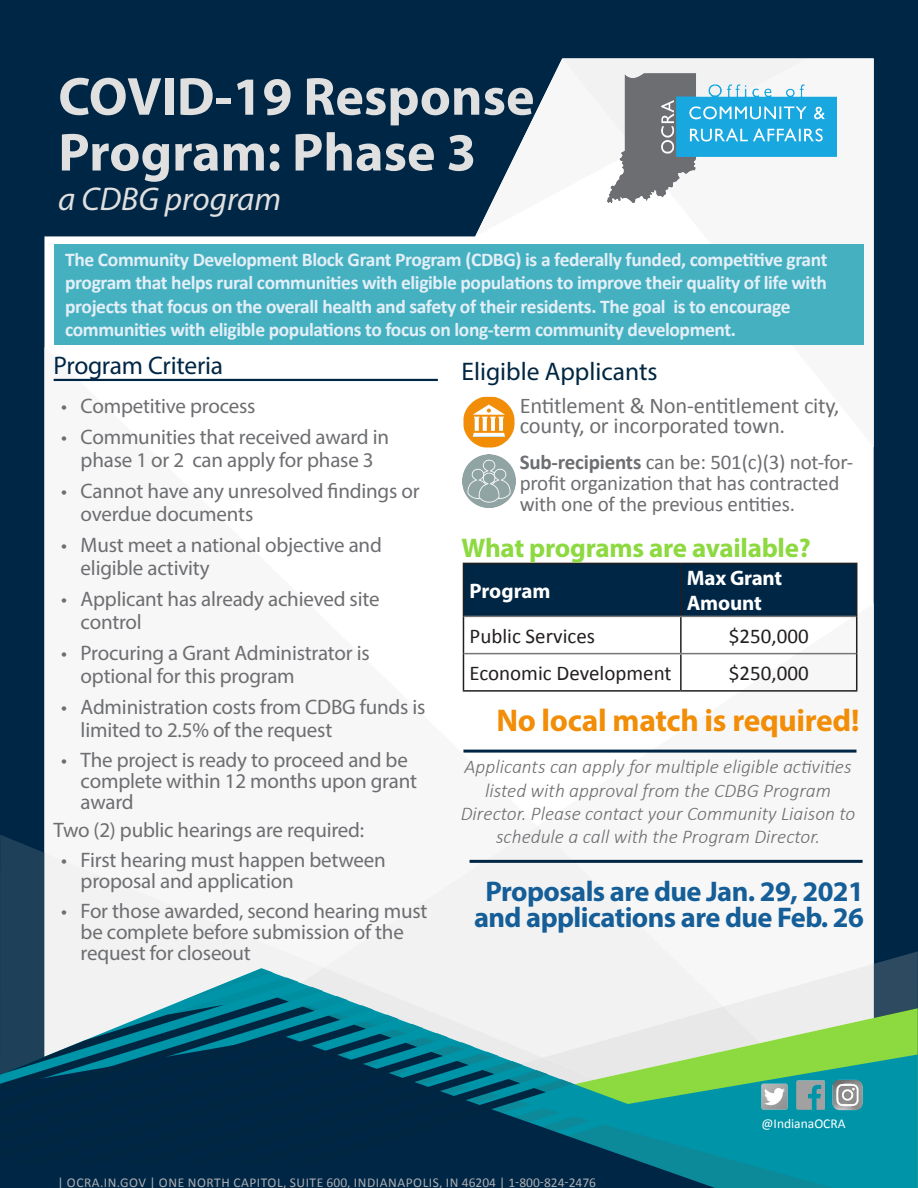
<style>
.page{position:relative;width:918px;height:1188px;background:#002645}
.page>*{position:absolute;margin:0;border:0;box-sizing:border-box;transform-origin:0 0}
.t1{font:700 54px/55.8px "Myriad Pro";color:#e0e0e0}
.t2{font:italic 33px "Myriad Pro";color:#e0e0e0}
.t3{font:700 31.5px "Myriad Pro";letter-spacing:-.01em;color:#f18d06}
.Bullets{font:700 28.5px/25.5px "Myriad Pro";letter-spacing:-.02em;color:#155e98;text-align:center}
.Bullets-2{font:700 27px "Myriad Pro";letter-spacing:-.01em;color:#8cd940}
.sidebar_text_OCRA_in{font:25.5px "Myriad Pro";color:#002642}
.Bullets-3{font:25.5px "Myriad Pro";letter-spacing:-.01em;color:#002645}
.Bullets-4{font:22.5px/19.5px "Calibri";letter-spacing:-.01em;color:#6d6e71}
.Bullets-5{font:21px/22.5px "Myriad Pro";letter-spacing:-.01em;color:#6d6e71}
.Bullets-6{font:21px/21px "Calibri";letter-spacing:-.01em;color:#6d6e71}
.t4{font:21px "Calibri";color:#231f20}
.t5{font:700 21px/25.2px "Myriad Pro";letter-spacing:-.01em;color:#fff}
.t6{font:700 19.5px/23.4px "Calibri";letter-spacing:-.02em;color:#e4eff8}
.t7{font:italic 300 19.5px/23.4px "Calibri";color:#6d6e71;text-align:center}
.t8{font:13.5px "Calibri";letter-spacing:.04em;color:#adaeb2}
.t9{font:13.5px "Calibri";color:#fff}
.s1{font-weight:700}
</style>
<div class="page">
<div style="left:44px;top:236px;width:830px;height:367px;background:#fff"></div>
<div style="left:537px;top:603px;width:337px;height:232px;background:#f7f7f7"></div>
<div style="left:636px;top:58px;width:238px;height:389px;background:#fff"></div>
<svg style="left:475px;top:58px;width:333px;height:178px"></svg>
<div style="left:44px;top:347px;width:493px;height:488px;background:#f7f7f7"></div>
<div style="left:324px;top:826px;width:399px;height:9px;background:#f7f7f7"></div>
<svg style="left:781px;top:1164px;width:137px;height:24px;background:#0192a6"></svg>
<svg style="left:647px;top:1164px;width:134px;height:24px;fill:#0d8a99"></svg>
<svg style="left:0;top:835px;width:918px;height:329px"></svg>
<img style="left:608px;top:73px;width:229px;height:130px">
<div style="left:54px;top:244px;width:810px;height:101px;background:#45b1c0"></div>
<img style="left:463px;top:396px;width:52px;height:52px">
<img style="left:463px;top:455px;width:53px;height:53px">
<hr style="left:463px;top:750px;width:394px;height:3px;background:#002645">
<svg style="left:464px;top:564px;width:392px;height:52px"></svg>
<hr style="left:463px;top:563px;width:218px;height:1px;background:#231f20">
<hr style="left:463px;top:564px;width:1px;height:52px;background:#231f20">
<hr style="left:681px;top:563px;width:176px;height:1px;background:#231f20">
<hr style="left:680px;top:564px;width:2px;height:52px;background:#231f20">
<hr style="left:856px;top:564px;width:1px;height:52px;background:#231f20">
<hr style="left:463px;top:616px;width:1px;height:38px;background:#231f20">
<hr style="left:680px;top:617px;width:2px;height:36px;background:#231f20">
<hr style="left:856px;top:616px;width:1px;height:38px;background:#231f20">
<hr style="left:463px;top:654px;width:1px;height:36px;background:#231f20">
<hr style="left:680px;top:654px;width:2px;height:36px;background:#231f20">
<hr style="left:856px;top:654px;width:1px;height:36px;background:#231f20">
<hr style="left:463px;top:690px;width:218px;height:2px;background:#231f20">
<hr style="left:681px;top:690px;width:176px;height:2px;background:#231f20">
<hr style="left:464px;top:616px;width:217px;height:1px;background:#757679">
<hr style="left:681px;top:616px;width:175px;height:1px;background:#757679">
<hr style="left:464px;top:653px;width:217px;height:1px;background:#757679">
<hr style="left:681px;top:653px;width:175px;height:1px;background:#757679">
<img style="left:761px;top:1082px;width:28px;height:28px">
<img style="left:797px;top:1081px;width:28px;height:28px">
<img style="left:832px;top:1079px;width:32px;height:32px">
<hr style="left:54px;top:379px;width:384px;height:2px;background:#002645">
<hr style="left:470px;top:860px;width:393px;height:3px;background:#002645">
<p class="t1" style="left:58px;top:67px;width:478px">COVID-19 Response<br>Program: Phase 3</p>
<p class="t2" style="left:58px;top:179px;width:224px">a CDBG program</p>
<p class="t6" style="left:65px;top:248px;width:764px">The Community Development Block Grant Program (CDBG) is a federally funded, competitive grant program that helps rural communities with eligible populations to improve their quality of life with projects that focus on the overall health and safety of their residents. The goal is to encourage communities with eligible populations to focus on long-term community development.</p>
<p class="sidebar_text_OCRA_in" style="left:462px;top:356px;width:198px">Eligible Applicants</p>
<p class="Bullets-4" style="left:520px;top:396px;width:321px">Entitlement &amp; Non-entitlement city, county, or incorporated town.</p>
<p class="Bullets-6" style="left:520px;top:452px;width:335px"><span class="s1">Sub-recipients</span> can be: 501(c)(3) not-for&shy;profit organization that has contracted with one of the previous entities.</p>
<p class="Bullets-3" style="left:54px;top:349px;width:171px">Program Criteria</p>
<p class="Bullets-5" style="left:61px;top:394px;width:196px">• Competitive process</p>
<p class="Bullets-5" style="left:61px;top:426px;width:329px;text-align:center">• Communities that received award in phase 1 or 2 can apply for phase 3</p>
<p class="Bullets-5" style="left:81px;top:480px;width:341px;text-indent:-20px">• Cannot have any unresolved findings or overdue documents</p>
<p class="Bullets-5" style="left:81px;top:534px;width:303px;text-indent:-20px">• Must meet a national objective and eligible activity</p>
<p class="Bullets-5" style="left:81px;top:588px;width:300px;text-indent:-20px">• Applicant has already achieved site control</p>
<p class="Bullets-5" style="left:81px;top:642px;width:291px;text-indent:-20px">• Procuring a Grant Administrator is optional for this program</p>
<p class="Bullets-5" style="left:81px;top:696px;width:346px;text-indent:-20px">• Administration costs from CDBG funds is limited to 2.5% of the request</p>
<p class="Bullets-5" style="left:81px;top:749px;width:338px;line-height:21px;text-indent:-20px">• The project is ready to proceed and be complete within 12 months upon grant award</p>
<p class="Bullets-5" style="left:54px;top:819px;width:312px">Two (2) public hearings are required:</p>
<p class="Bullets-5" style="left:81px;top:849px;width:307px;line-height:21px;text-indent:-20px">• First hearing must happen between proposal and application</p>
<p class="Bullets-5" style="left:81px;top:900px;width:348px;line-height:21px;text-indent:-20px">• For those awarded, second hearing must be complete before submission of the request for closeout</p>
<p class="Bullets-2" style="left:462px;top:530px;width:351px">What programs are available?</p>
<p class="t5" style="left:687px;top:565px;width:97px">Max Grant<br>Amount</p>
<p class="t5" style="left:469px;top:577px;width:83px">Program</p>
<p class="t4" style="left:469px;top:623px;width:127px">Public Services</p>
<p class="t4" style="left:729px;top:623px;width:81px">$250,000</p>
<p class="t4" style="left:469px;top:660px;width:204px">Economic Development</p>
<p class="t4" style="left:729px;top:660px;width:81px">$250,000</p>
<p class="t3" style="left:496px;top:700px;width:365px">No local match is required!</p>
<p class="t7" style="left:461px;top:755px;width:396px">Applicants can apply for multiple eligible activities listed with approval from the CDBG Program Director. Please contact your Community Liaison to schedule a call with the Program Director.</p>
<p class="Bullets" style="left:474px;top:878px;width:391px">Proposals are due Jan. 29, 2021 and applications are due Feb. 26</p>
<p class="t8" style="left:57px;top:1173px;width:540px">| OCRA.IN.GOV | ONE NORTH CAPITOL, SUITE 600, INDIANAPOLIS, IN 46204 | 1-800-824-2476</p>
<p class="t9" style="left:762px;top:1115px;width:86px">@IndianaOCRA</p>
</div>
